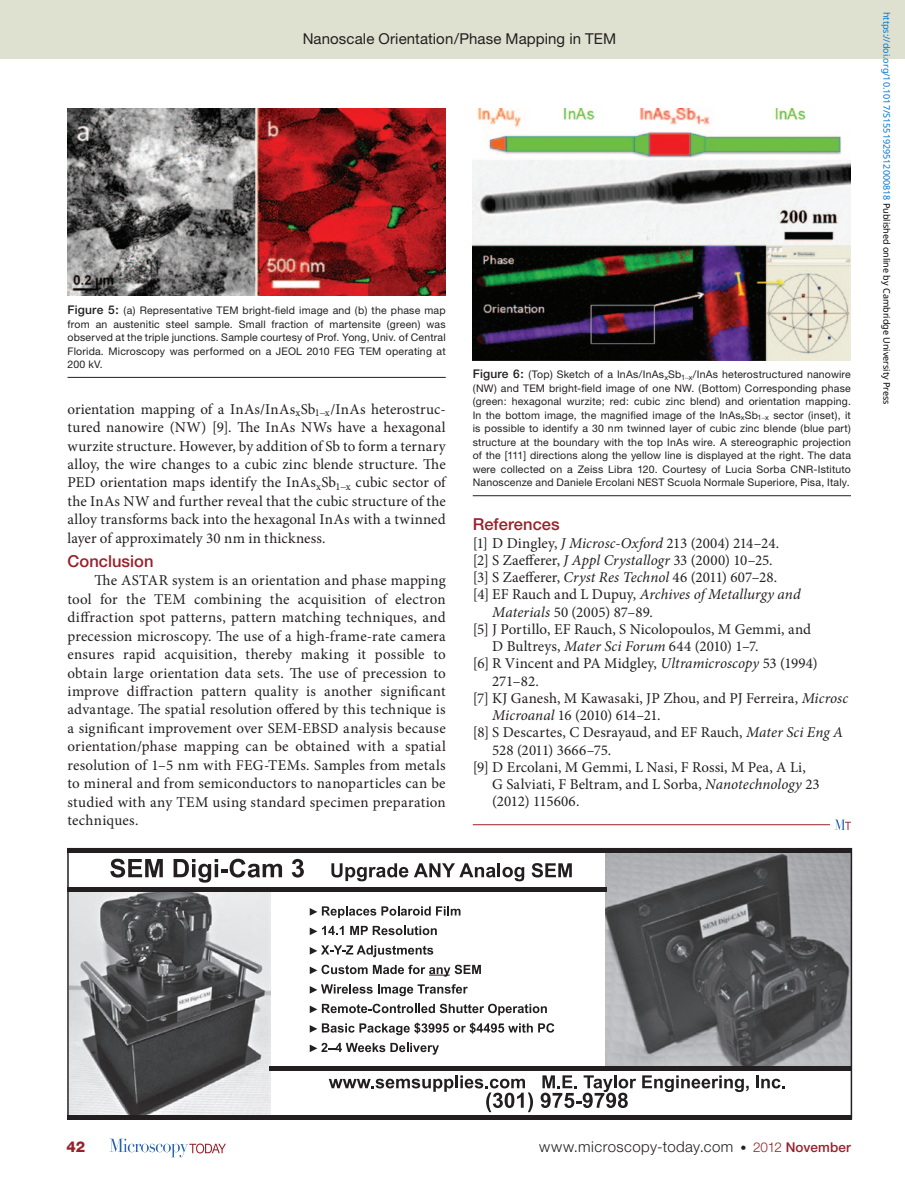
<style>
.page{position:relative;width:905px;height:1188px;background:#fff}
.page>*{position:absolute;margin:0;border:0;box-sizing:border-box;transform-origin:0 0}
.t1{font:500 16.5px "Helvetica Neue";letter-spacing:.005em;color:#98212a}
.t2{font:15px/18.5px "Minion Pro";letter-spacing:.01em;color:#231f20;text-align:justify}
.t3{font:italic 15px "Minion Pro";letter-spacing:.005em;color:#231f20}
.t4{font:15px "Helvetica Neue";letter-spacing:.005em;color:#231f20}
.t5{font:300 15px "Helvetica Neue";letter-spacing:.03em;color:#231f20}
.t6{font:15px "Minion Pro";letter-spacing:-.04em;color:#231f20}
.t7{font:800 15px "Helvetica Neue";color:#98212a}
.t8{font:10.5px/13.5px "Helvetica Neue";letter-spacing:.015em;color:#231f20;text-align:justify}
.t9{font:9px "Noto Sans";color:#0172cf}
.s1{font-weight:500;font-size:12px}
.s2{font-style:italic}
.s3{font-style:normal}
.s4{color:#000}
.s5{font-size:12px}
.s6{font-size:13.5px;color:#98212a}
.s7{font-weight:500;font-size:13.5px;color:#98212a}
</style>
<div class="page">
<svg style="left:110px;top:1139px;width:116px;height:18px"></svg>
<div style="left:0;top:0;width:904px;height:58px;background:#dfe1d0"></div>
<hr style="left:472px;top:824px;width:358px;height:1px;background:#98212a">
<hr style="left:472px;top:495px;width:378px;height:1px;background:#231f20">
<img style="left:68px;top:108px;width:378px;height:188px">
<hr style="left:68px;top:377px;width:378px;height:1px;background:#231f20">
<svg style="left:834px;top:820px;width:16px;height:10px"></svg>
<svg style="left:110px;top:859px;width:53px;height:19px"></svg>
<svg style="left:173px;top:859px;width:109px;height:24px"></svg>
<svg style="left:292px;top:859px;width:12px;height:19px"></svg>
<svg style="left:331px;top:863px;width:77px;height:18px"></svg>
<svg style="left:414px;top:863px;width:81px;height:14px"></svg>
<hr style="left:497px;top:863px;width:3px;height:14px;background:#231f20">
<svg style="left:502px;top:867px;width:22px;height:14px"></svg>
<svg style="left:531px;top:863px;width:41px;height:15px"></svg>
<img style="left:605px;top:852px;width:244px;height:215px">
<img style="left:70px;top:891px;width:201px;height:224px">
<svg style="left:310px;top:906px;width:120px;height:12px"></svg>
<svg style="left:436px;top:906px;width:24px;height:10px"></svg>
<svg style="left:310px;top:926px;width:34px;height:9px"></svg>
<svg style="left:350px;top:926px;width:87px;height:9px"></svg>
<svg style="left:310px;top:945px;width:123px;height:12px"></svg>
<svg style="left:310px;top:965px;width:57px;height:9px"></svg>
<svg style="left:310px;top:984px;width:62px;height:10px"></svg>
<svg style="left:378px;top:984px;width:90px;height:12px"></svg>
<svg style="left:310px;top:1004px;width:237px;height:12px"></svg>
<svg style="left:310px;top:1023px;width:244px;height:12px"></svg>
<svg style="left:310px;top:1043px;width:129px;height:12px"></svg>
<svg style="left:642px;top:1075px;width:106px;height:17px"></svg>
<svg style="left:756px;top:1075px;width:28px;height:13px"></svg>
<svg style="left:329px;top:1075px;width:204px;height:37px"></svg>
<svg style="left:540px;top:1075px;width:96px;height:33px"></svg>
<div style="left:67px;top:1115px;width:784px;height:5px;background:#231f20"></div>
<hr style="left:67px;top:848px;width:784px;height:4px;background:#231f20">
<div style="left:67px;top:848px;width:785px;height:271px;border:2px solid #231f20"></div>
<hr style="left:67px;top:887px;width:539px;height:4px;background:#231f20">
<hr style="left:269px;top:1067px;width:582px;height:4px;background:#231f20">
<svg style="left:373px;top:965px;width:108px;height:12px"></svg>
<img style="left:472px;top:108px;width:379px;height:252px">
<p class="t4" style="left:303px;top:30px;width:315px">Nanoscale Orientation/Phase Mapping in TEM</p>
<p class="t8" style="left:67px;top:303px;width:380px"><span class="s1">Figure 5:</span> (a) Representative TEM bright-field image and (b) the phase map from an austenitic steel sample. Small fraction of martensite (green) was observed at the triple junctions. Sample courtesy of Prof. Yong, Univ. of Central Florida. Microscopy was performed on a JEOL 2010 FEG TEM operating at 200 kV.</p>
<p class="t2" style="left:67px;top:400px;width:380px">orientation mapping of a InAs/InAs<sub>x</sub>Sb<sub>1</sub>−<sub>x</sub>/InAs heterostruc&shy;tured nanowire (NW) [9]. The InAs NWs have a hexagonal wurzite structure. However, by addition of Sb to form a ternary alloy, the wire changes to a cubic zinc blende structure. The PED orientation maps identify the InAs<sub>x</sub>Sb<sub>1</sub>−<sub>x</sub> cubic sector of the InAs NW and further reveal that the cubic structure of the alloy transforms back into the hexagonal InAs with a twinned layer of approximately 30 nm in thickness.</p>
<p class="t1" style="left:68px;top:551px;width:87px">Conclusion</p>
<p class="t2" style="left:68px;top:571px;width:380px;text-indent:27px">The ASTAR system is an orientation and phase mapping tool for the TEM combining the acquisition of electron diffraction spot patterns, pattern matching techniques, and precession microscopy. The use of a high-frame-rate camera ensures rapid acquisition, thereby making it possible to obtain large orientation data sets. The use of precession to improve diffraction pattern quality is another significant advantage. The spatial resolution offered by this technique is a significant improvement over SEM-EBSD analysis because orientation/phase mapping can be obtained with a spatial resolution of 1–5 nm with FEG-TEMs. Samples from metals to mineral and from semiconductors to nanoparticles can be studied with any TEM using standard specimen preparation techniques.</p>
<p class="t8" style="left:472px;top:368px;width:380px"><span class="s1">Figure 6:</span> (Top) Sketch of a InAs/InAs<sub>x</sub>Sb<sub>1</sub>−<sub>x</sub>/InAs heterostructured nanowire (NW) and TEM bright-field image of one NW. (Bottom) Corresponding phase (green: hexagonal wurzite; red: cubic zinc blend) and orientation mapping.<br>In the bottom image, the magnified image of the InAs<sub>x</sub>Sb<sub>1</sub>−<sub>x</sub> sector (inset), it is possible to identify a 30 nm twinned layer of cubic zinc blende (blue part) structure at the boundary with the top InAs wire. A stereographic projection of the [111] directions along the yellow line is displayed at the right. The data were collected on a Zeiss Libra 120. Courtesy of Lucia Sorba CNR-Istituto Nanoscenze and Daniele Ercolani NEST Scuola Normale Superiore, Pisa, Italy.</p>
<p class="t1" style="left:472px;top:515px;width:89px">References</p>
<p class="t2" style="left:472px;top:534px;width:308px">[1] D Dingley, <span class="s2">J Microsc-Oxford</span> 213 (2004) 214–24.</p>
<p class="t2" style="left:472px;top:551px;width:301px">[2] S Zaefferer, <span class="s2">J Appl Crystallogr</span> 33 (2000) 10–25.</p>
<p class="t2" style="left:472px;top:568px;width:306px">[3] S Zaefferer, <span class="s2">Cryst Res Technol</span> 46 (2011) 607–28.</p>
<p class="t3" style="left:472px;top:584px;width:329px"><span class="s3">[4] EF Rauch and L Dupuy,</span> Archives of Metallurgy and</p>
<p class="t2" style="left:492px;top:603px;width:162px"><span class="s2">Materials</span> 50 (2005) 87–89.</p>
<p class="t2" style="left:472px;top:620px;width:340px">[5] J Portillo, EF Rauch, S Nicolopoulos, M Gemmi, and</p>
<p class="t2" style="left:492px;top:637px;width:268px">D Bultreys, <span class="s2">Mater Sci Forum</span> 644 (2010) 1–7.</p>
<p class="t2" style="left:472px;top:654px;width:346px">[6] R Vincent and PA Midgley, <span class="s2">Ultramicroscopy</span> 53 (1994)</p>
<p class="t2" style="left:492px;top:672px;width:48px">271–82.</p>
<p class="t2" style="left:472px;top:689px;width:377px">[7] KJ Ganesh, M Kawasaki, JP Zhou, and PJ Ferreira, <span class="s2">Microsc</span></p>
<p class="t6" style="left:492px;top:705px;width:170px"><span class="s2">Microanal</span> 16 (2010) 614–21.</p>
<p class="t2" style="left:472px;top:723px;width:372px">[8] S Descartes, C Desrayaud, and EF Rauch, <span class="s2">Mater Sci Eng A</span></p>
<p class="t2" style="left:492px;top:741px;width:121px">528 (2011) 3666–75.</p>
<p class="t2" style="left:472px;top:758px;width:334px">[9] D Ercolani, M Gemmi, L Nasi, F Rossi, M Pea, A Li,</p>
<p class="t2" style="left:492px;top:775px;width:329px">G Salviati, F Beltram, and L Sorba, <span class="s2">Nanotechnology</span> 23</p>
<p class="t2" style="left:492px;top:792px;width:89px">(2012) 115606.</p>
<p class="t9" style="left:893px;top:12px;width:394px;rotate:90deg">https://doi.org/10.1017/S1551929512000818 <span class="s4">Published online by Cambridge University Press</span></p>
<p class="t7" style="left:66px;top:1138px;width:20px">42</p>
<p class="t5" style="left:539px;top:1138px;width:313px">www.microscopy-today.com <span class="s5">•</span> <span class="s6">2012</span> <span class="s7">November</span></p>
</div>
